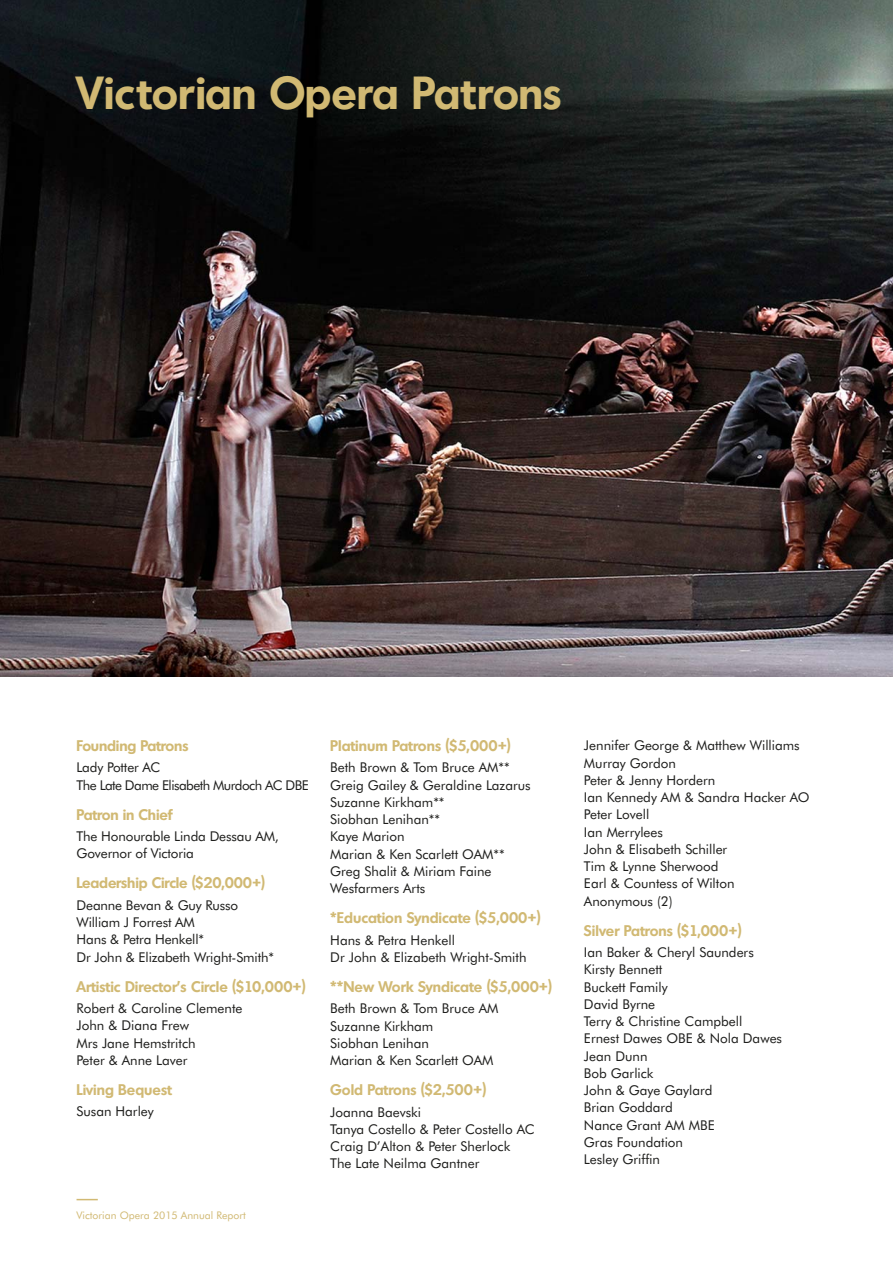
<style>
.page{position:relative;width:893px;height:1263px;background:#fff}
.page>*{position:absolute;margin:0;border:0;box-sizing:border-box;transform-origin:0 0}
.t1{font:600 45px "Montreal TS";color:#d1b973}
.t2{font:600 15px "Montreal TS";color:#d1b973}
.t3{font:13.5px/17.2px "Futura BT";color:#1d1d1b}
.t4{font:13.5px/17.2px "Futura BT";letter-spacing:-.04em;color:#1d1d1b}
.t5{font:10.5px "Futura BT";color:#d1b973}
</style>
<div class="page">
<img style="left:0;top:0;width:893px;height:676px">
<svg style="left:77px;top:1199px;width:21px;height:1px"></svg>
<h1 class="t1" style="left:77px;top:77px;width:486px">Victorian Opera Patrons</h1>
<p class="t2" style="left:77px;top:740px;width:113px">Founding Patrons</p>
<p class="t4" style="left:77px;top:759px;width:234px">Lady Potter AC<br>The Late Dame Elisabeth Murdoch AC DBE</p>
<p class="t2" style="left:77px;top:809px;width:97px">Patron in Chief</p>
<p class="t3" style="left:77px;top:828px;width:204px">The Honourable Linda Dessau AM,<br>Governor of Victoria</p>
<p class="t2" style="left:77px;top:877px;width:190px">Leadership Circle ($20,000+)</p>
<p class="t3" style="left:77px;top:897px;width:199px">Deanne Bevan &amp; Guy Russo<br>William J Forrest AM<br>Hans &amp; Petra Henkell*<br>Dr John &amp; Elizabeth Wright-Smith*</p>
<p class="t2" style="left:77px;top:981px;width:231px">Artistic Director’s Circle ($10,000+)</p>
<p class="t3" style="left:77px;top:1000px;width:167px">Robert &amp; Caroline Clemente<br>John &amp; Diana Frew<br>Mrs Jane Hemstritch<br>Peter &amp; Anne Laver</p>
<p class="t2" style="left:77px;top:1084px;width:97px">Living Bequest</p>
<p class="t3" style="left:77px;top:1104px;width:79px">Susan Harley</p>
<p class="t5" style="left:77px;top:1210px;width:171px">Victorian Opera 2015 Annual Report</p>
<p class="t2" style="left:330px;top:740px;width:182px">Platinum Patrons ($5,000+)</p>
<p class="t3" style="left:330px;top:759px;width:202px">Beth Brown &amp; Tom Bruce AM**<br>Greig Gailey &amp; Geraldine Lazarus<br>Suzanne Kirkham**<br>Siobhan Lenihan**<br>Kaye Marion<br>Marian &amp; Ken Scarlett OAM**<br>Greg Shalit &amp; Miriam Faine<br>Wesfarmers Arts</p>
<p class="t2" style="left:330px;top:912px;width:212px">*Education Syndicate ($5,000+)</p>
<p class="t3" style="left:330px;top:932px;width:198px">Hans &amp; Petra Henkell<br>Dr John &amp; Elizabeth Wright-Smith</p>
<p class="t2" style="left:330px;top:981px;width:223px">**New Work Syndicate ($5,000+)</p>
<p class="t3" style="left:330px;top:1001px;width:170px">Beth Brown &amp; Tom Bruce AM<br>Suzanne Kirkham<br>Siobhan Lenihan<br>Marian &amp; Ken Scarlett OAM</p>
<p class="t2" style="left:330px;top:1084px;width:158px">Gold Patrons ($2,500+)</p>
<p class="t3" style="left:330px;top:1104px;width:206px">Joanna Baevski<br>Tanya Costello &amp; Peter Costello AC<br>Craig D’Alton &amp; Peter Sherlock<br>The Late Neilma Gantner</p>
<p class="t3" style="left:584px;top:737px;width:227px">Jennifer George &amp; Matthew Williams<br>Murray Gordon<br>Peter &amp; Jenny Hordern<br>Ian Kennedy AM &amp; Sandra Hacker AO<br>Peter Lovell<br>Ian Merrylees<br>John &amp; Elisabeth Schiller<br>Tim &amp; Lynne Sherwood<br>Earl &amp; Countess of Wilton<br>Anonymous (2)</p>
<p class="t2" style="left:584px;top:925px;width:159px">Silver Patrons ($1,000+)</p>
<p class="t3" style="left:584px;top:944px;width:200px">Ian Baker &amp; Cheryl Saunders<br>Kirsty Bennett<br>Buckett Family<br>David Byrne<br>Terry &amp; Christine Campbell<br>Ernest Dawes OBE &amp; Nola Dawes<br>Jean Dunn<br>Bob Garlick<br>John &amp; Gaye Gaylard<br>Brian Goddard<br>Nance Grant AM MBE<br>Gras Foundation<br>Lesley Griffin</p>
</div>
